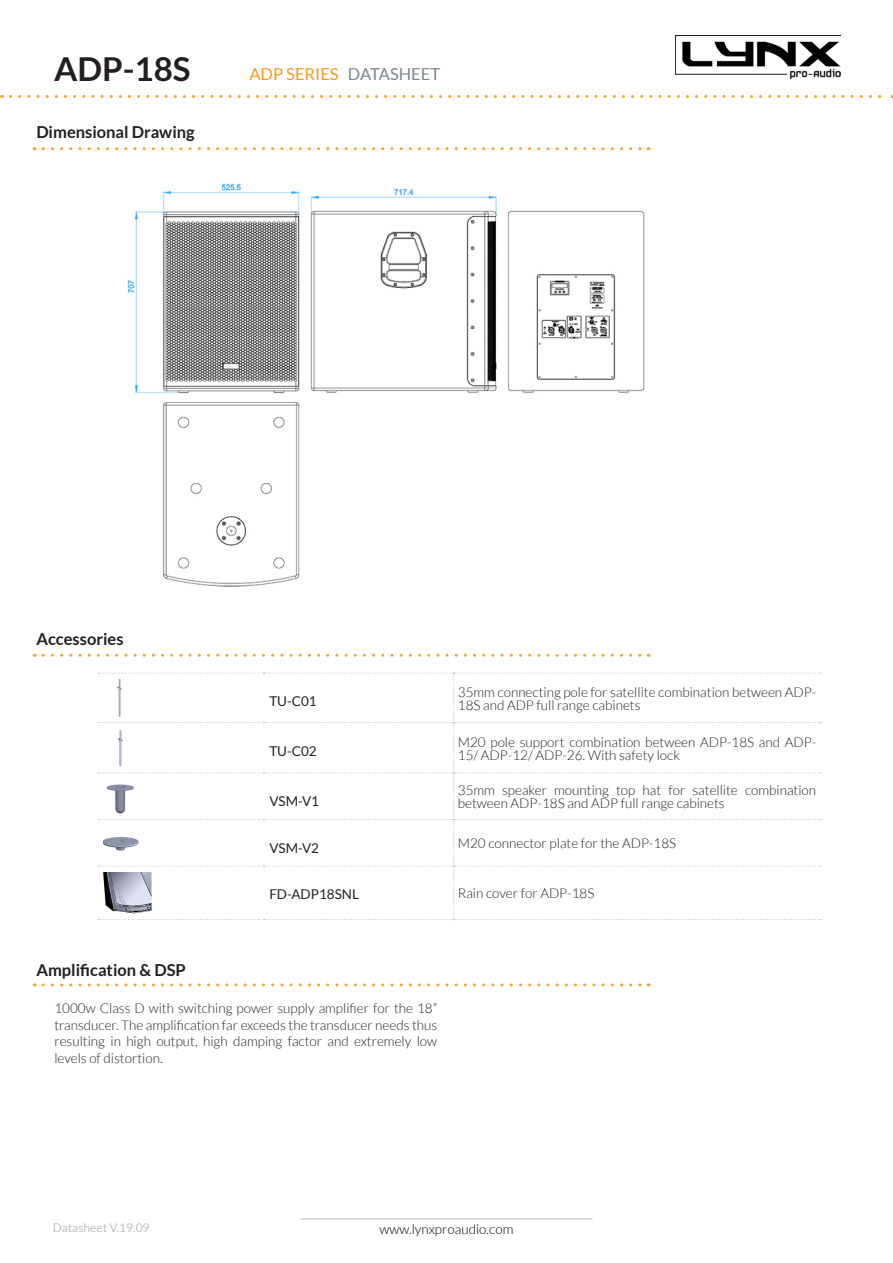
<style>
.page{position:relative;width:893px;height:1263px;background:#fff}
.page>*{position:absolute;margin:0;border:0;box-sizing:border-box;transform-origin:0 0}
.t1{font:700 33px "Lato";color:#231f20}
.t2{font:700 16.5px "Lato";color:#231f20}
.t3{font:16.5px "Lato";color:#f7981d}
.Estilo_de_párrafo_4{font:300 13.5px/16.5px "Lato";color:#231f20}
.t4{font:13.5px "Lato";color:#231f20}
.t5{font:300 13.5px "Lato";color:#000}
.t6{font:12px "Lato";color:#c0c0c0}
.s1{color:#7d868b}
</style>
<div class="page">
<img style="left:675px;top:35px;width:165px;height:44px">
<hr style="left:300px;top:1218px;width:292px;height:1px;background:#c0c0c0">
<svg style="left:10px;top:95px;width:883px;height:3px"></svg>
<svg style="left:43px;top:147px;width:606px;height:3px"></svg>
<img style="left:127px;top:183px;width:518px;height:404px">
<svg style="left:43px;top:983px;width:606px;height:3px"></svg>
<svg style="left:43px;top:654px;width:606px;height:3px"></svg>
<svg style="left:98px;top:672px;width:723px;height:248px"></svg>
<img style="left:103px;top:679px;width:35px;height:38px">
<img style="left:103px;top:729px;width:36px;height:38px">
<img style="left:103px;top:779px;width:38px;height:34px">
<img style="left:103px;top:825px;width:38px;height:35px">
<img style="left:103px;top:872px;width:52px;height:41px">
<p class="t1" style="left:54px;top:50px;width:138px">ADP-18S</p>
<p class="t3" style="left:249px;top:65px;width:192px">ADP SERIES <span class="s1">DATASHEET</span></p>
<p class="t2" style="left:36px;top:122px;width:160px">Dimensional Drawing</p>
<p class="t2" style="left:36px;top:630px;width:89px">Accessories</p>
<p class="t4" style="left:269px;top:694px;width:49px">TU-C01</p>
<p class="Estilo_de_párrafo_4" style="left:458px;top:685px;width:360px;line-height:13.5px">35mm connecting pole for satellite combination between ADP-<br>18S and ADP full range cabinets</p>
<p class="t4" style="left:269px;top:743px;width:49px">TU-C02</p>
<p class="Estilo_de_párrafo_4" style="left:458px;top:735px;width:360px;line-height:13.5px">M20 pole support combination between ADP-18S and ADP-<br>15/ ADP-12/ ADP-26. With safety lock</p>
<p class="t4" style="left:269px;top:794px;width:51px">VSM-V1</p>
<p class="Estilo_de_párrafo_4" style="left:458px;top:783px;width:360px;line-height:13.5px">35mm speaker mounting top hat for satellite combination between ADP-18S and ADP full range cabinets</p>
<p class="t4" style="left:269px;top:840px;width:51px">VSM-V2</p>
<p class="Estilo_de_párrafo_4" style="left:458px;top:835px;width:220px">M20 connector plate for the ADP-18S</p>
<p class="t4" style="left:269px;top:887px;width:91px">FD-ADP18SNL</p>
<p class="Estilo_de_párrafo_4" style="left:458px;top:885px;width:138px">Rain cover for ADP-18S</p>
<p class="t2" style="left:36px;top:960px;width:151px">Amplification &amp; DSP</p>
<p class="Estilo_de_párrafo_4" style="left:54px;top:1000px;width:384px;text-align:justify">1000w Class D with switching power supply amplifier for the 18” transducer. The amplification far exceeds the transducer needs thus resulting in high output, high damping factor and extremely low levels of distortion.</p>
<p class="t6" style="left:53px;top:1221px;width:98px">Datasheet V.19.09</p>
<p class="t5" style="left:379px;top:1221px;width:135px">www.lynxproaudio.com</p>
</div>
